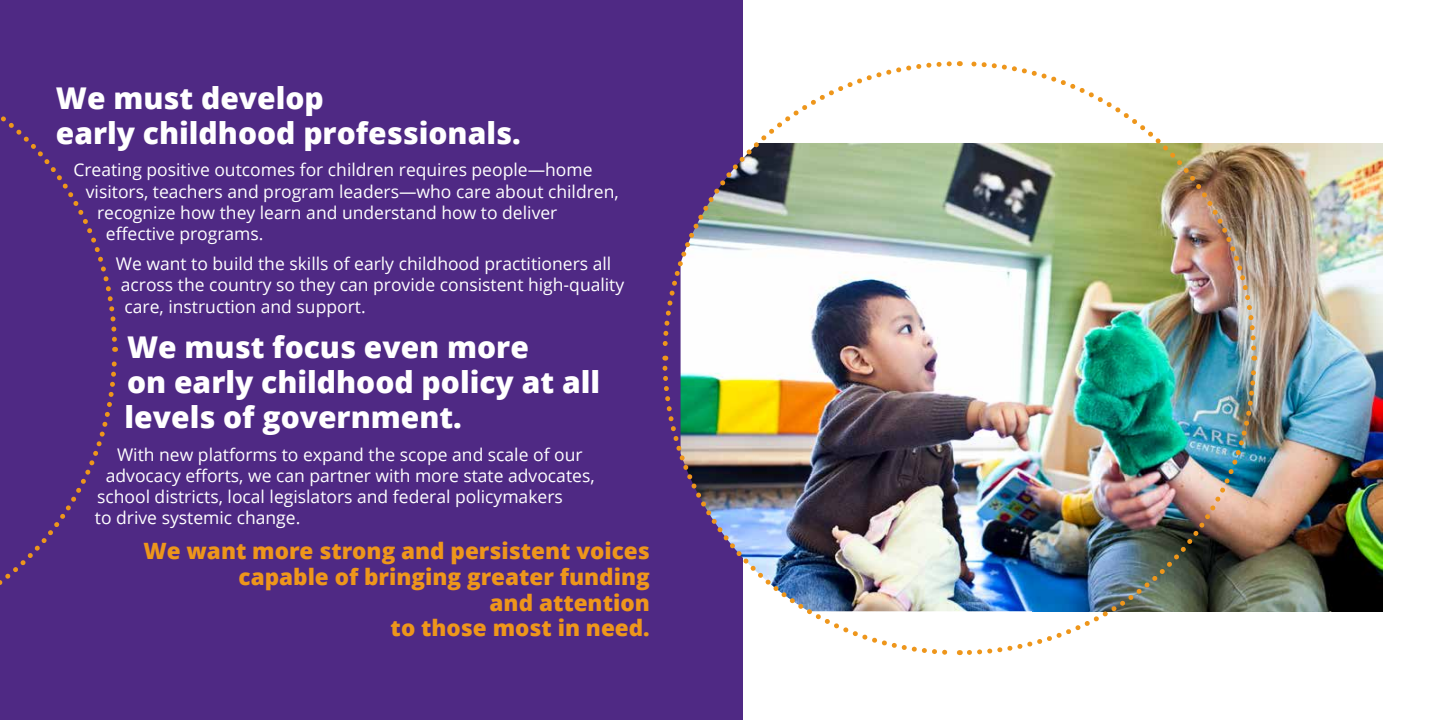
<style>
.page{position:relative;width:1440px;height:720px;background:#fff}
.page>*{position:absolute;margin:0;border:0;box-sizing:border-box;transform-origin:0 0}
.t1{font:800 30px/35px "Open Sans";color:#fff}
.t2{font:800 22.5px/25.9px "Open Sans";color:#ee961b;text-align:right}
.t3{font:17.5px/21.2px "Open Sans";color:#fff}
</style>
<div class="page">
<div style="left:0;top:0;width:742px;height:720px;background:#4f2984"></div>
<svg style="left:0;top:116px;width:118px;height:469px"></svg>
<img style="left:1254px;top:143px;width:129px;height:468px">
<img style="left:964px;top:358px;width:295px;height:297px">
<img style="left:959px;top:61px;width:300px;height:292px">
<img style="left:662px;top:59px;width:292px;height:299px">
<img style="left:662px;top:363px;width:297px;height:295px">
<h1 class="t1" style="left:56px;top:79px;width:466px">We must develop<br>early childhood professionals.</h1>
<p class="t3" style="left:73px;top:159px;width:521px">Creating positive outcomes for children requires people—home</p>
<p class="t3" style="left:86px;top:180px;width:534px">visitors, teachers and program leaders—who care about children,</p>
<p class="t3" style="left:97px;top:201px;width:462px">recognize how they learn and understand how to deliver</p>
<p class="t3" style="left:106px;top:223px;width:159px">effective programs.</p>
<p class="t3" style="left:116px;top:253px;width:510px">We want to build the skills of early childhood practitioners all across the country so they can provide consistent high-quality care, instruction and support.</p>
<h1 class="t1" style="left:125px;top:328px;width:477px">We must focus even more<br>on early childhood policy at all levels of government.</h1>
<p class="t3" style="left:117px;top:443px;width:467px">With new platforms to expand the scope and scale of our</p>
<p class="t3" style="left:106px;top:464px;width:490px">advocacy efforts, we can partner with more state advocates,</p>
<p class="t3" style="left:97px;top:486px;width:467px">school districts, local legislators and federal policymakers</p>
<p class="t3" style="left:95px;top:507px;width:207px">to drive systemic change.</p>
<p class="t2" style="left:143px;top:537px;width:508px">We want more strong and persistent voices capable of bringing greater funding<br>and attention<br>to those most in need.</p>
</div>
